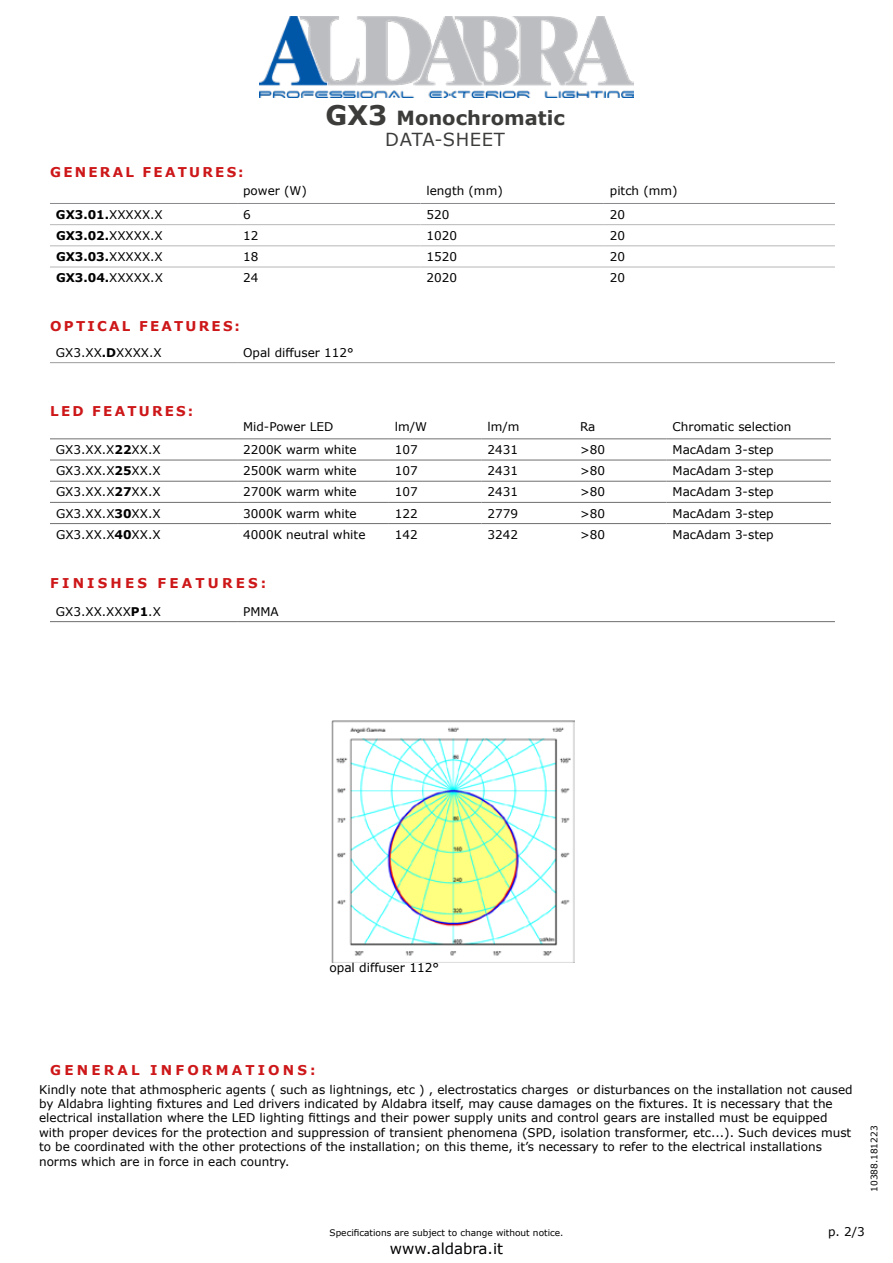
<style>
.page{position:relative;width:893px;height:1263px;background:#fff}
.page>*{position:absolute;margin:0;border:0;box-sizing:border-box;transform-origin:0 0}
.t1{font:700 19.5px "Verdana";color:#3c3c3b}
.t2{font:18px "Verdana";letter-spacing:.035em;color:#3c3c3b}
.t3{font:15px "Verdana";color:#000}
.t4{font:700 13.5px "Verdana";letter-spacing:.165em;color:#cd1719}
.t5{font:700 13.5px "Verdana";letter-spacing:.235em;color:#cd1719}
.t6{font:12.15px "Verdana";color:#000}
.t7{font:12px/14.4px "Verdana";color:#000}
.t8{font:700 12px "Verdana";color:#000}
.t9{font:9px "Verdana";color:#000}
.s1{font-size:27px}
.s2{font-weight:400}
.s3{font-weight:700}
</style>
<div class="page">
<img style="left:259px;top:17px;width:374px;height:80px">
<hr style="left:50px;top:224px;width:187px;height:1px;background:#b7b7b7">
<hr style="left:237px;top:224px;width:183px;height:1px;background:#b7b7b7">
<hr style="left:420px;top:224px;width:184px;height:1px;background:#b7b7b7">
<hr style="left:604px;top:224px;width:231px;height:1px;background:#b7b7b7">
<hr style="left:50px;top:246px;width:187px;height:1px;background:#b7b7b7">
<hr style="left:237px;top:246px;width:183px;height:1px;background:#b7b7b7">
<hr style="left:420px;top:246px;width:184px;height:1px;background:#b7b7b7">
<hr style="left:604px;top:246px;width:231px;height:1px;background:#b7b7b7">
<hr style="left:50px;top:267px;width:187px;height:1px;background:#b7b7b7">
<hr style="left:237px;top:267px;width:183px;height:1px;background:#b7b7b7">
<hr style="left:420px;top:267px;width:184px;height:1px;background:#b7b7b7">
<hr style="left:604px;top:267px;width:231px;height:1px;background:#b7b7b7">
<hr style="left:50px;top:203px;width:187px;height:1px;background:#8b898e">
<hr style="left:237px;top:203px;width:183px;height:1px;background:#8b898e">
<hr style="left:420px;top:203px;width:184px;height:1px;background:#8b898e">
<hr style="left:604px;top:203px;width:231px;height:1px;background:#8b898e">
<hr style="left:50px;top:439px;width:187px;height:1px;background:#706f6f">
<hr style="left:237px;top:439px;width:152px;height:1px;background:#706f6f">
<hr style="left:389px;top:439px;width:92px;height:1px;background:#706f6f">
<hr style="left:481px;top:439px;width:93px;height:1px;background:#706f6f">
<hr style="left:574px;top:439px;width:93px;height:1px;background:#706f6f">
<hr style="left:667px;top:439px;width:164px;height:1px;background:#706f6f">
<hr style="left:237px;top:460px;width:152px;height:1px;background:#706f6f">
<hr style="left:389px;top:460px;width:92px;height:1px;background:#706f6f">
<hr style="left:481px;top:460px;width:93px;height:1px;background:#706f6f">
<hr style="left:574px;top:460px;width:93px;height:1px;background:#706f6f">
<hr style="left:667px;top:460px;width:164px;height:1px;background:#706f6f">
<hr style="left:50px;top:481px;width:187px;height:1px;background:#706f6f">
<hr style="left:237px;top:481px;width:152px;height:1px;background:#706f6f">
<hr style="left:389px;top:481px;width:92px;height:1px;background:#706f6f">
<hr style="left:481px;top:481px;width:93px;height:1px;background:#706f6f">
<hr style="left:574px;top:481px;width:93px;height:1px;background:#706f6f">
<hr style="left:667px;top:481px;width:164px;height:1px;background:#706f6f">
<hr style="left:50px;top:502px;width:187px;height:1px;background:#706f6f">
<hr style="left:237px;top:502px;width:152px;height:1px;background:#706f6f">
<hr style="left:389px;top:502px;width:92px;height:1px;background:#706f6f">
<hr style="left:481px;top:502px;width:93px;height:1px;background:#706f6f">
<hr style="left:574px;top:502px;width:93px;height:1px;background:#706f6f">
<hr style="left:667px;top:502px;width:164px;height:1px;background:#706f6f">
<hr style="left:50px;top:523px;width:187px;height:1px;background:#706f6f">
<hr style="left:237px;top:523px;width:152px;height:1px;background:#706f6f">
<hr style="left:389px;top:523px;width:92px;height:1px;background:#706f6f">
<hr style="left:481px;top:523px;width:93px;height:1px;background:#706f6f">
<hr style="left:574px;top:523px;width:93px;height:1px;background:#706f6f">
<hr style="left:667px;top:523px;width:164px;height:1px;background:#706f6f">
<hr style="left:50px;top:460px;width:187px;height:1px;background:#706f6f">
<hr style="left:50px;top:362px;width:187px;height:1px;background:#9d9d9c">
<hr style="left:237px;top:362px;width:598px;height:1px;background:#9d9d9c">
<hr style="left:237px;top:621px;width:598px;height:1px;background:#706f6f">
<hr style="left:50px;top:621px;width:187px;height:1px;background:#706f6f">
<img style="left:331px;top:720px;width:243px;height:242px">
<p class="t4" style="left:50px;top:163px;width:195px">GENERAL FEATURES:</p>
<h1 class="t1" style="left:326px;top:104px;width:241px"><span class="s1">GX3</span> Monochromatic</h1>
<h2 class="t2" style="left:385px;top:127px;width:121px">DATA-SHEET</h2>
<p class="t7" style="left:243px;top:183px;width:65px">power (W)</p>
<p class="t7" style="left:426px;top:183px;width:78px">length (mm)</p>
<p class="t7" style="left:610px;top:183px;width:69px">pitch (mm)</p>
<p class="t8" style="left:56px;top:206px;width:108px">GX3.01.<span class="s2">XXXXX.X</span></p>
<p class="t7" style="left:243px;top:207px;width:9px">6</p>
<p class="t7" style="left:426px;top:207px;width:24px">520</p>
<p class="t7" style="left:610px;top:207px;width:17px">20</p>
<p class="t8" style="left:56px;top:227px;width:108px">GX3.02.<span class="s2">XXXXX.X</span></p>
<p class="t7" style="left:243px;top:228px;width:17px">12</p>
<p class="t7" style="left:426px;top:228px;width:32px">1020</p>
<p class="t7" style="left:610px;top:228px;width:17px">20</p>
<p class="t8" style="left:56px;top:248px;width:108px">GX3.03.<span class="s2">XXXXX.X</span></p>
<p class="t7" style="left:243px;top:249px;width:17px">18</p>
<p class="t7" style="left:426px;top:249px;width:32px">1520</p>
<p class="t7" style="left:610px;top:249px;width:17px">20</p>
<p class="t8" style="left:56px;top:269px;width:108px">GX3.04.<span class="s2">XXXXX.X</span></p>
<p class="t7" style="left:243px;top:270px;width:17px">24</p>
<p class="t7" style="left:426px;top:270px;width:32px">2020</p>
<p class="t7" style="left:610px;top:270px;width:17px">20</p>
<p class="t4" style="left:50px;top:317px;width:191px">OPTICAL FEATURES:</p>
<p class="t7" style="left:56px;top:345px;width:107px">GX3.XX<span class="s3">.D</span>XXXX.X</p>
<p class="t7" style="left:243px;top:345px;width:112px">Opal diffuser 112°</p>
<p class="t4" style="left:50px;top:401px;width:145px">LED FEATURES:</p>
<p class="t7" style="left:243px;top:420px;width:92px">Mid-Power LED</p>
<p class="t7" style="left:395px;top:420px;width:34px">lm/W</p>
<p class="t7" style="left:487px;top:420px;width:34px">lm/m</p>
<p class="t7" style="left:580px;top:420px;width:17px">Ra</p>
<p class="t7" style="left:673px;top:420px;width:120px">Chromatic selection</p>
<p class="t7" style="left:56px;top:442px;width:106px">GX3.XX.X<span class="s3">22</span>XX.X</p>
<p class="t7" style="left:243px;top:442px;width:115px">2200K warm white</p>
<p class="t7" style="left:395px;top:442px;width:24px">107</p>
<p class="t7" style="left:487px;top:442px;width:32px">2431</p>
<p class="t7" style="left:580px;top:442px;width:27px">&gt;80</p>
<p class="t7" style="left:673px;top:442px;width:103px">MacAdam 3-step</p>
<p class="t7" style="left:56px;top:463px;width:106px">GX3.XX.X<span class="s3">25</span>XX.X</p>
<p class="t7" style="left:243px;top:463px;width:115px">2500K warm white</p>
<p class="t7" style="left:395px;top:463px;width:24px">107</p>
<p class="t7" style="left:487px;top:463px;width:32px">2431</p>
<p class="t7" style="left:580px;top:463px;width:27px">&gt;80</p>
<p class="t7" style="left:673px;top:463px;width:103px">MacAdam 3-step</p>
<p class="t7" style="left:56px;top:485px;width:106px">GX3.XX.X<span class="s3">27</span>XX.X</p>
<p class="t7" style="left:243px;top:485px;width:115px">2700K warm white</p>
<p class="t7" style="left:395px;top:485px;width:24px">107</p>
<p class="t7" style="left:487px;top:485px;width:32px">2431</p>
<p class="t7" style="left:580px;top:485px;width:27px">&gt;80</p>
<p class="t7" style="left:673px;top:485px;width:103px">MacAdam 3-step</p>
<p class="t7" style="left:56px;top:506px;width:106px">GX3.XX.X<span class="s3">30</span>XX.X</p>
<p class="t7" style="left:243px;top:506px;width:115px">3000K warm white</p>
<p class="t7" style="left:395px;top:506px;width:24px">122</p>
<p class="t7" style="left:487px;top:506px;width:32px">2779</p>
<p class="t7" style="left:580px;top:506px;width:27px">&gt;80</p>
<p class="t7" style="left:673px;top:506px;width:103px">MacAdam 3-step</p>
<p class="t7" style="left:56px;top:527px;width:106px">GX3.XX.X<span class="s3">40</span>XX.X</p>
<p class="t7" style="left:243px;top:527px;width:124px">4000K neutral white</p>
<p class="t7" style="left:395px;top:527px;width:24px">142</p>
<p class="t7" style="left:487px;top:527px;width:32px">3242</p>
<p class="t7" style="left:580px;top:527px;width:27px">&gt;80</p>
<p class="t7" style="left:673px;top:527px;width:103px">MacAdam 3-step</p>
<p class="t5" style="left:50px;top:573px;width:217px">FINISHES FEATURES:</p>
<p class="t7" style="left:56px;top:604px;width:106px">GX3.XX.XXX<span class="s3">P1</span>.X</p>
<p class="t7" style="left:243px;top:604px;width:37px">PMMA</p>
<p class="t6" style="left:329px;top:959px;width:111px">opal diffuser 112°</p>
<p class="t5" style="left:50px;top:1061px;width:267px">GENERAL INFORMATIONS:</p>
<p class="t7" style="left:39px;top:1082px;width:815px">Kindly note that athmospheric agents ( such as lightnings, etc ) , electrostatics charges or disturbances on the installation not caused by Aldabra lighting fixtures and Led drivers indicated by Aldabra itself, may cause damages on the fixtures. It is necessary that the electrical installation where the LED lighting fittings and their power supply units and control gears are installed must be equipped with proper devices for the protection and suppression of transient phenomena (SPD, isolation transformer, etc...). Such devices must to be coordinated with the other protections of the installation; on this theme, it’s necessary to refer to the electrical installations norms which are in force in each country.</p>
<p class="t9" style="left:868px;top:1192px;width:68px;rotate:-90deg">10388.181223</p>
<p class="t9" style="left:330px;top:1226px;width:235px">Specifications are subject to change without notice.</p>
<p class="t3" style="left:390px;top:1238px;width:115px">www.aldabra.it</p>
<p class="t7" style="left:828px;top:1224px;width:38px">p. 2/3</p>
</div>
